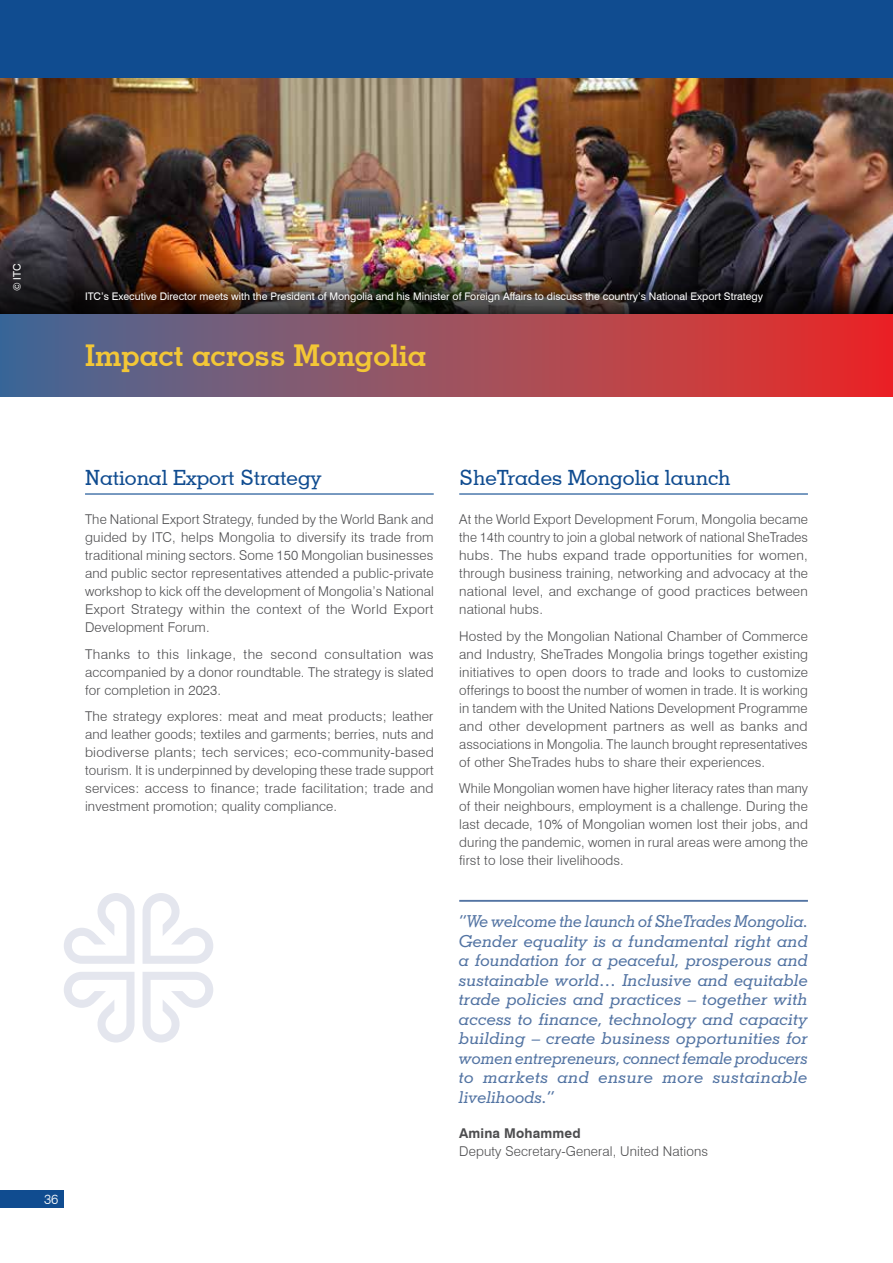
<style>
.page{position:relative;width:893px;height:1263px;background:#fff}
.page>*{position:absolute;margin:0;border:0;box-sizing:border-box;transform-origin:0 0}
.t1{font:700 30px "Geometric Slab 703 BT";color:#f3c736}
.t2{font:500 21px "Geometric Slab 703 BT";color:#104c90}
.t3{font:italic 16.5px/19.5px "Geometric Slabserif 703 BT";letter-spacing:.03em;color:#5374a3;text-align:justify}
.t4{font:300 13.5px/18px "Swiss 721 BT";letter-spacing:.01em;color:#4d4d4f;text-align:justify}
.t5{font:700 13.5px "Swiss 721 BT";letter-spacing:.01em;color:#4d4d4f}
.t6{font:300 13.5px "Swiss 721 BT";color:#fff}
.t7{font:10.5px "Swiss 721 BT";color:#fff}
</style>
<div class="page">
<div style="left:0;top:0;width:893px;height:78px;background:#104c90"></div>
<img style="left:0;top:78px;width:893px;height:176px">
<svg style="left:143px;top:972px;width:70px;height:70px"></svg>
<svg style="left:64px;top:972px;width:71px;height:70px"></svg>
<svg style="left:64px;top:893px;width:71px;height:71px"></svg>
<svg style="left:143px;top:893px;width:70px;height:71px"></svg>
<img style="left:0;top:254px;width:893px;height:61px">
<div style="left:78px;top:284px;width:692px;height:26px;background:#000;opacity:.75"></div>
<div style="left:0;top:315px;width:893px;height:82px;background:linear-gradient(to right,#466e98,#ef2e26)"></div>
<hr style="left:85px;top:493px;width:349px;height:2px;background:#104c90">
<hr style="left:459px;top:493px;width:349px;height:2px;background:#104c90">
<hr style="left:459px;top:900px;width:349px;height:2px;background:#5374a3">
<div style="left:0;top:1191px;width:64px;height:17px;background:#104c90"></div>
<p class="t7" style="left:11px;top:291px;width:29px;rotate:-90deg">© ITC</p>
<p class="t7" style="left:85px;top:290px;width:680px">ITC’s Executive Director meets with the President of Mongolia and his Minister of Foreign Affairs to discuss the country’s National Export Strategy</p>
<h1 class="t1" style="left:85px;top:337px;width:343px">Impact across Mongolia</h1>
<p class="t6" style="left:44px;top:1191px;width:16px">36</p>
<h2 class="t2" style="left:85px;top:465px;width:238px">National Export Strategy</h2>
<p class="t4" style="left:85px;top:510px;width:350px">The National Export Strategy, funded by the World Bank and guided by ITC, helps Mongolia to diversify its trade from traditional mining sectors. Some 150 Mongolian businesses and public sector representatives attended a public-private workshop to kick off the development of Mongolia’s National Export Strategy within the context of the World Export Development Forum.</p>
<p class="t4" style="left:85px;top:645px;width:350px">Thanks to this linkage, the second consultation was accompanied by a donor roundtable. The strategy is slated for completion in 2023.</p>
<p class="t4" style="left:85px;top:707px;width:350px">The strategy explores: meat and meat products; leather and leather goods; textiles and garments; berries, nuts and biodiverse plants; tech services; eco-community-based tourism. It is underpinned by developing these trade support services: access to finance; trade facilitation; trade and investment promotion; quality compliance.</p>
<h2 class="t2" style="left:459px;top:465px;width:273px">SheTrades Mongolia launch</h2>
<p class="t4" style="left:459px;top:510px;width:350px">At the World Export Development Forum, Mongolia became the 14th country to join a global network of national SheTrades hubs. The hubs expand trade opportunities for women, through business training, networking and advocacy at the national level, and exchange of good practices between national hubs.</p>
<p class="t4" style="left:459px;top:627px;width:350px">Hosted by the Mongolian National Chamber of Commerce and Industry, SheTrades Mongolia brings together existing initiatives to open doors to trade and looks to customize offerings to boost the number of women in trade. It is working in tandem with the United Nations Development Programme and other development partners as well as banks and associations in Mongolia. The launch brought representatives of other SheTrades hubs to share their experiences.</p>
<p class="t4" style="left:459px;top:779px;width:350px">While Mongolian women have higher literacy rates than many of their neighbours, employment is a challenge. During the last decade, 10% of Mongolian women lost their jobs, and during the pandemic, women in rural areas were among the first to lose their livelihoods.</p>
<p class="t3" style="left:459px;top:911px;width:350px">“We welcome the launch of SheTrades Mongolia.<br>Gender equality is a fundamental right and a foundation for a peaceful, prosperous and sustainable world… Inclusive and equitable trade policies and practices – together with access to finance, technology and capacity building – create business opportunities for women entrepreneurs, connect female producers to markets and ensure more sustainable livelihoods.”</p>
<p class="t5" style="left:459px;top:1125px;width:123px">Amina Mohammed</p>
<p class="t4" style="left:459px;top:1142px;width:250px">Deputy Secretary-General, United Nations</p>
</div>
